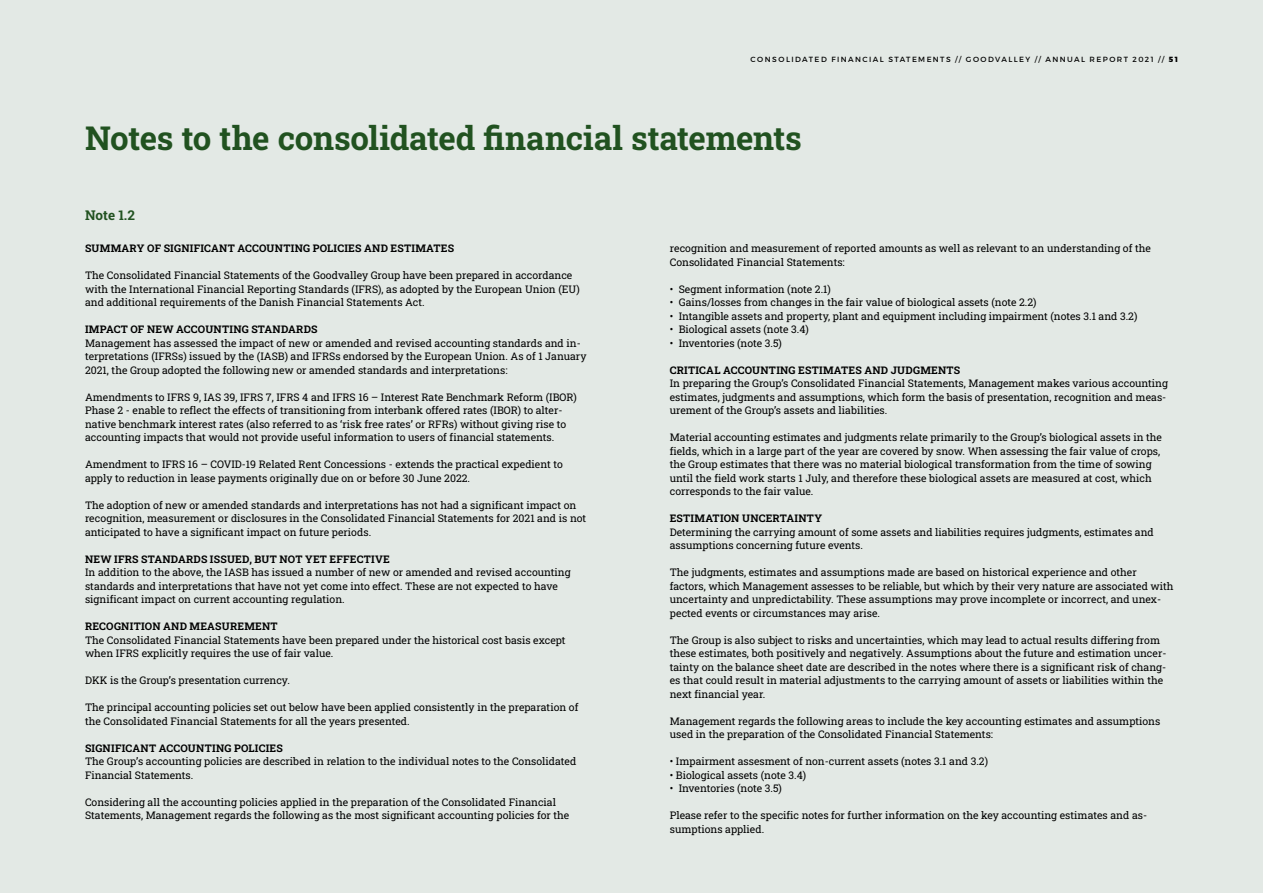
<style>
.page{position:relative;width:1263px;height:893px;background:#e3e9e5}
.page>*{position:absolute;margin:0;border:0;box-sizing:border-box;transform-origin:0 0}
.t1{font:700 33px "Roboto Slab";letter-spacing:-.005em;color:#215220}
.t2{font:700 13.5px "Roboto Slab";color:#215220}
.t3{font:10.5px/13.5px "Roboto Slab";color:#000}
.t4{font:700 10.5px "Roboto Slab";letter-spacing:.025em;color:#000}
.t5{font:7.5px "Montserrat";letter-spacing:.19em;color:#000}
.s1{font-weight:800}
</style>
<div class="page">
<p class="t5" style="left:750px;top:55px;width:429px">CONSOLIDATED FINANCIAL STATEMENTS // GOODVALLEY // ANNUAL REPORT 2021 // <span class="s1">51</span></p>
<h1 class="t1" style="left:85px;top:116px;width:718px">Notes to the consolidated financial statements</h1>
<p class="t2" style="left:85px;top:206px;width:52px">Note 1.2</p>
<p class="t4" style="left:85px;top:241px;width:371px">SUMMARY OF SIGNIFICANT ACCOUNTING POLICIES AND ESTIMATES</p>
<p class="t3" style="left:85px;top:268px;width:496px">The Consolidated Financial Statements of the Goodvalley Group have been prepared in accordance with the International Financial Reporting Standards (IFRS), as adopted by the European Union (EU) and additional requirements of the Danish Financial Statements Act.</p>
<p class="t4" style="left:85px;top:322px;width:234px">IMPACT OF NEW ACCOUNTING STANDARDS</p>
<p class="t3" style="left:85px;top:336px;width:503px">Management has assessed the impact of new or amended and revised accounting standards and in&shy;terpretations (IFRSs) issued by the (IASB) and IFRSs endorsed by the European Union. As of 1 January<br>2021, the Group adopted the following new or amended standards and interpretations:</p>
<p class="t3" style="left:85px;top:390px;width:493px">Amendments to IFRS 9, IAS 39, IFRS 7, IFRS 4 and IFRS 16 – Interest Rate Benchmark Reform (IBOR)<br>Phase 2 - enable to reflect the effects of transitioning from interbank offered rates (IBOR) to alter&shy;native benchmark interest rates (also referred to as ‘risk free rates’ or RFRs) without giving rise to accounting impacts that would not provide useful information to users of financial statements.</p>
<p class="t3" style="left:85px;top:457px;width:479px">Amendment to IFRS 16 – COVID-19 Related Rent Concessions - extends the practical expedient to apply to reduction in lease payments originally due on or before 30 June 2022.</p>
<p class="t3" style="left:85px;top:498px;width:503px">The adoption of new or amended standards and interpretations has not had a significant impact on recognition, measurement or disclosures in the Consolidated Financial Statements for 2021 and is not anticipated to have a significant impact on future periods.</p>
<p class="t4" style="left:85px;top:552px;width:306px">NEW IFRS STANDARDS ISSUED, BUT NOT YET EFFECTIVE</p>
<p class="t3" style="left:85px;top:565px;width:487px">In addition to the above, the IASB has issued a number of new or amended and revised accounting standards and interpretations that have not yet come into effect. These are not expected to have significant impact on current accounting regulation.</p>
<p class="t4" style="left:85px;top:619px;width:194px">RECOGNITION AND MEASUREMENT</p>
<p class="t3" style="left:85px;top:633px;width:482px">The Consolidated Financial Statements have been prepared under the historical cost basis except when IFRS explicitly requires the use of fair value.</p>
<p class="t3" style="left:85px;top:673px;width:206px">DKK is the Group’s presentation currency.</p>
<p class="t3" style="left:85px;top:700px;width:495px">The principal accounting policies set out below have been applied consistently in the preparation of the Consolidated Financial Statements for all the years presented.</p>
<p class="t4" style="left:85px;top:741px;width:199px">SIGNIFICANT ACCOUNTING POLICIES</p>
<p class="t3" style="left:85px;top:754px;width:493px">The Group’s accounting policies are described in relation to the individual notes to the Consolidated<br>Financial Statements.</p>
<p class="t3" style="left:85px;top:795px;width:486px">Considering all the accounting policies applied in the preparation of the Consolidated Financial<br>Statements, Management regards the following as the most significant accounting policies for the</p>
<p class="t3" style="left:670px;top:241px;width:483px">recognition and measurement of reported amounts as well as relevant to an understanding of the<br>Consolidated Financial Statements:</p>
<p class="t3" style="left:670px;top:282px;width:163px">• Segment information (note 2.1)</p>
<p class="t3" style="left:670px;top:295px;width:368px">• Gains/losses from changes in the fair value of biological assets (note 2.2)</p>
<p class="t3" style="left:670px;top:309px;width:469px">• Intangible assets and property, plant and equipment including impairment (notes 3.1 and 3.2)</p>
<p class="t3" style="left:670px;top:322px;width:141px">• Biological assets (note 3.4)</p>
<p class="t3" style="left:670px;top:336px;width:114px">• Inventories (note 3.5)</p>
<p class="t4" style="left:670px;top:363px;width:292px">CRITICAL ACCOUNTING ESTIMATES AND JUDGMENTS</p>
<p class="t3" style="left:670px;top:376px;width:500px">In preparing the Group’s Consolidated Financial Statements, Management makes various accounting estimates, judgments and assumptions, which form the basis of presentation, recognition and meas&shy;urement of the Group’s assets and liabilities.</p>
<p class="t3" style="left:670px;top:430px;width:494px">Material accounting estimates and judgments relate primarily to the Group’s biological assets in the fields, which in a large part of the year are covered by snow. When assessing the fair value of crops, the Group estimates that there was no material biological transformation from the time of sowing until the field work starts 1 July, and therefore these biological assets are measured at cost, which corresponds to the fair value.</p>
<p class="t4" style="left:670px;top:511px;width:154px">ESTIMATION UNCERTAINTY</p>
<p class="t3" style="left:670px;top:525px;width:485px">Determining the carrying amount of some assets and liabilities requires judgments, estimates and assumptions concerning future events.</p>
<p class="t3" style="left:670px;top:566px;width:505px">The judgments, estimates and assumptions made are based on historical experience and other factors, which Management assesses to be reliable, but which by their very nature are associated with uncertainty and unpredictability. These assumptions may prove incomplete or incorrect, and unex&shy;pected events or circumstances may arise.</p>
<p class="t3" style="left:670px;top:633px;width:498px">The Group is also subject to risks and uncertainties, which may lead to actual results differing from these estimates, both positively and negatively. Assumptions about the future and estimation uncer&shy;tainty on the balance sheet date are described in the notes where there is a significant risk of chang&shy;es that could result in material adjustments to the carrying amount of assets or liabilities within the next financial year.</p>
<p class="t3" style="left:670px;top:714px;width:492px">Management regards the following areas to include the key accounting estimates and assumptions used in the preparation of the Consolidated Financial Statements:</p>
<p class="t3" style="left:670px;top:755px;width:320px">• Impairment assesment of non-current assets (notes 3.1 and 3.2)</p>
<p class="t3" style="left:670px;top:768px;width:138px">• Biological assets (note 3.4)</p>
<p class="t3" style="left:670px;top:782px;width:114px">• Inventories (note 3.5)</p>
<p class="t3" style="left:670px;top:809px;width:479px">Please refer to the specific notes for further information on the key accounting estimates and as&shy;sumptions applied.</p>
</div>
